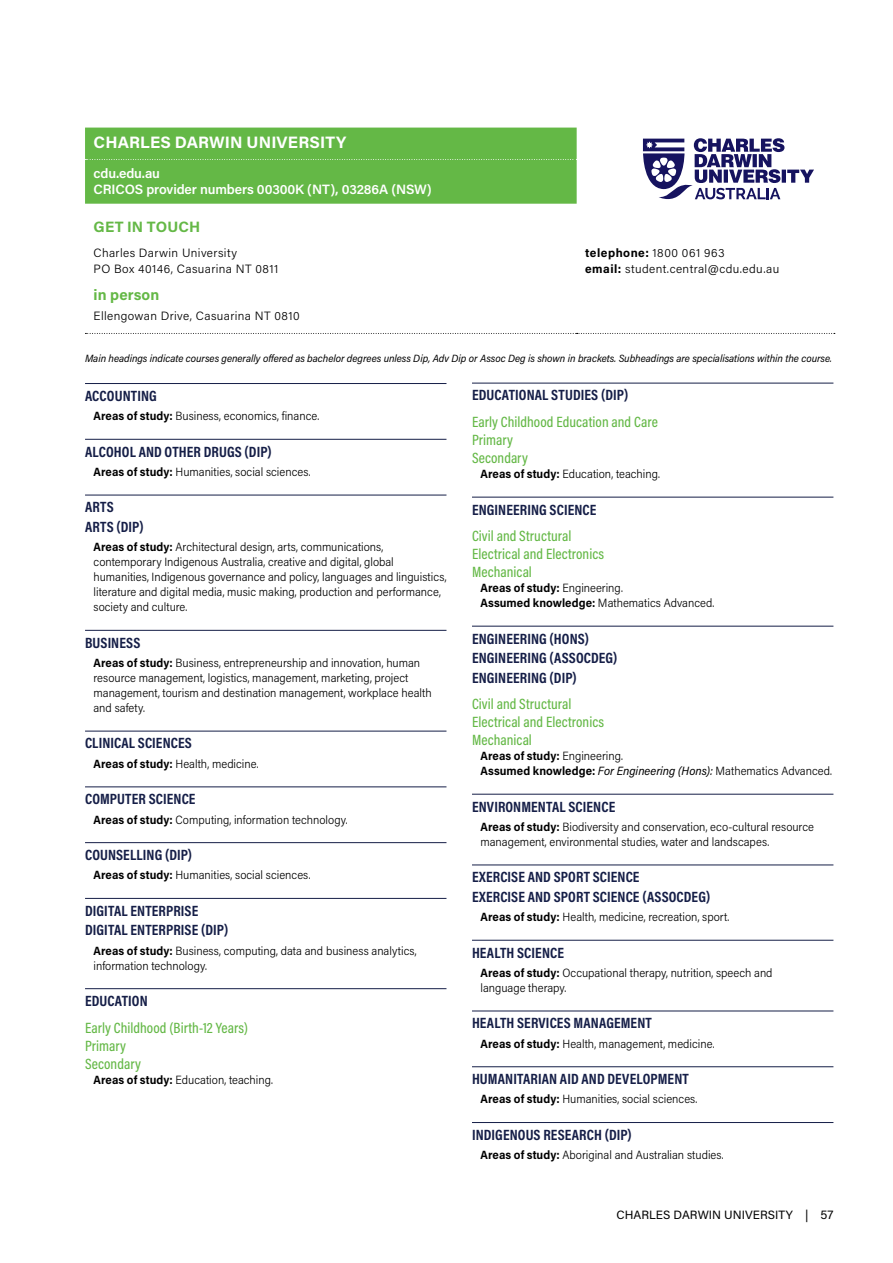
<style>
.page{position:relative;width:893px;height:1263px;background:#fff}
.page>*{position:absolute;margin:0;border:0;box-sizing:border-box;transform-origin:0 0}
.t1{font:700 16.5px "Acumin Pro";letter-spacing:.005em;color:#fff}
.t2{font:700 15px/19.5px "Acumin Pro Cond";letter-spacing:.01em;color:#151e47}
.t3{font:500 15px/18px "Acumin Pro Cond";letter-spacing:.005em;color:#64b846}
.t4{font:700 15px "Acumin Pro";letter-spacing:.01em;color:#64b846}
.t5{font:600 13.5px/16.5px "Acumin Pro";letter-spacing:-.01em;color:#fff}
.t6{font:300 12px/15px "Acumin Pro Semi Cond";color:#000}
.t7{font:300 12px/15.8px "Acumin Pro";letter-spacing:.035em;color:#000}
.t8{font:12px "Acumin Pro";letter-spacing:.005em;color:#000}
.t9{font:italic 10.5px "Acumin Pro Semi Cond";letter-spacing:-.005em;color:#000}
.s1{font-weight:700}
.s2{font-weight:400;font-style:italic}
</style>
<div class="page">
<svg style="left:643px;top:138px;width:171px;height:61px"></svg>
<div style="left:85px;top:128px;width:492px;height:76px;background:#64b846"></div>
<svg style="left:85px;top:333px;width:750px;height:1px"></svg>
<hr style="left:85px;top:383px;width:361px;height:1px;background:#151e47">
<hr style="left:85px;top:439px;width:361px;height:1px;background:#151e47">
<hr style="left:85px;top:495px;width:361px;height:1px;background:#151e47">
<hr style="left:85px;top:630px;width:361px;height:1px;background:#151e47">
<hr style="left:85px;top:731px;width:361px;height:1px;background:#151e47">
<hr style="left:85px;top:786px;width:361px;height:1px;background:#151e47">
<hr style="left:85px;top:842px;width:361px;height:1px;background:#151e47">
<hr style="left:85px;top:898px;width:361px;height:1px;background:#151e47">
<hr style="left:85px;top:988px;width:361px;height:1px;background:#151e47">
<hr style="left:472px;top:383px;width:361px;height:1px;background:#151e47">
<hr style="left:472px;top:497px;width:361px;height:1px;background:#151e47">
<hr style="left:472px;top:626px;width:361px;height:1px;background:#151e47">
<hr style="left:472px;top:794px;width:361px;height:1px;background:#151e47">
<hr style="left:472px;top:864px;width:361px;height:1px;background:#151e47">
<hr style="left:472px;top:940px;width:361px;height:1px;background:#151e47">
<hr style="left:472px;top:1010px;width:361px;height:1px;background:#151e47">
<hr style="left:472px;top:1066px;width:361px;height:1px;background:#151e47">
<hr style="left:472px;top:1122px;width:361px;height:1px;background:#151e47">
<h1 class="t1" style="left:94px;top:131px;width:254px">CHARLES DARWIN UNIVERSITY</h1>
<p class="t5" style="left:94px;top:164px;width:340px">cdu.edu.au<br>CRICOS provider numbers 00300K (NT), 03286A (NSW)</p>
<p class="t4" style="left:94px;top:216px;width:108px">GET IN TOUCH</p>
<p class="t7" style="left:94px;top:245px;width:186px">Charles Darwin University<br>PO Box 40146, Casuarina NT 0811</p>
<p class="t4" style="left:94px;top:284px;width:67px">in person</p>
<p class="t7" style="left:94px;top:307px;width:208px">Ellengowan Drive, Casuarina NT 0810</p>
<p class="t7" style="left:585px;top:245px;width:196px"><span class="s1">telephone:</span> 1800 061 963<br><span class="s1">email:</span> student.central@cdu.edu.au</p>
<p class="t9" style="left:85px;top:351px;width:748px">Main headings indicate courses generally offered as bachelor degrees unless Dip, Adv Dip or Assoc Deg is shown in brackets. Subheadings are specialisations within the course.</p>
<p class="t2" style="left:85px;top:386px;width:73px">ACCOUNTING</p>
<p class="t6" style="left:94px;top:408px;width:227px"><span class="s1">Areas of study:</span> Business, economics, finance.</p>
<p class="t2" style="left:85px;top:441px;width:188px">ALCOHOL AND OTHER DRUGS (DIP)</p>
<p class="t6" style="left:94px;top:464px;width:219px"><span class="s1">Areas of study:</span> Humanities, social sciences.</p>
<p class="t2" style="left:85px;top:497px;width:60px">ARTS<br>ARTS (DIP)</p>
<p class="t6" style="left:94px;top:539px;width:354px"><span class="s1">Areas of study:</span> Architectural design, arts, communications, contemporary Indigenous Australia, creative and digital, global humanities, Indigenous governance and policy, languages and linguistics, literature and digital media, music making, production and performance, society and culture.</p>
<p class="t2" style="left:85px;top:632px;width:57px">BUSINESS</p>
<p class="t6" style="left:94px;top:655px;width:340px"><span class="s1">Areas of study:</span> Business, entrepreneurship and innovation, human resource management, logistics, management, marketing, project management, tourism and destination management, workplace health and safety.</p>
<p class="t2" style="left:85px;top:733px;width:108px">CLINICAL SCIENCES</p>
<p class="t6" style="left:94px;top:755px;width:167px"><span class="s1">Areas of study:</span> Health, medicine.</p>
<p class="t2" style="left:85px;top:789px;width:112px">COMPUTER SCIENCE</p>
<p class="t6" style="left:94px;top:811px;width:255px"><span class="s1">Areas of study:</span> Computing, information technology.</p>
<p class="t2" style="left:85px;top:845px;width:109px">COUNSELLING (DIP)</p>
<p class="t6" style="left:94px;top:867px;width:218px"><span class="s1">Areas of study:</span> Humanities, social sciences.</p>
<p class="t2" style="left:85px;top:900px;width:145px">DIGITAL ENTERPRISE<br>DIGITAL ENTERPRISE (DIP)</p>
<p class="t6" style="left:94px;top:942px;width:325px"><span class="s1">Areas of study:</span> Business, computing, data and business analytics, information technology.</p>
<p class="t2" style="left:85px;top:991px;width:64px">EDUCATION</p>
<p class="t3" style="left:85px;top:1018px;width:164px">Early Childhood (Birth-12 Years)<br>Primary<br>Secondary</p>
<p class="t6" style="left:94px;top:1071px;width:181px"><span class="s1">Areas of study:</span> Education, teaching.</p>
<p class="t2" style="left:472px;top:385px;width:158px">EDUCATIONAL STUDIES (DIP)</p>
<p class="t3" style="left:472px;top:412px;width:187px">Early Childhood Education and Care<br>Primary<br>Secondary</p>
<p class="t6" style="left:480px;top:466px;width:181px"><span class="s1">Areas of study:</span> Education, teaching.</p>
<p class="t2" style="left:472px;top:499px;width:126px">ENGINEERING SCIENCE</p>
<p class="t3" style="left:472px;top:526px;width:134px">Civil and Structural<br>Electrical and Electronics<br>Mechanical</p>
<p class="t6" style="left:480px;top:580px;width:235px"><span class="s1">Areas of study:</span> Engineering.<br><span class="s1">Assumed knowledge:</span> Mathematics Advanced.</p>
<p class="t2" style="left:472px;top:628px;width:147px">ENGINEERING (HONS)<br>ENGINEERING (ASSOCDEG)<br>ENGINEERING (DIP)</p>
<p class="t3" style="left:472px;top:694px;width:134px">Civil and Structural<br>Electrical and Electronics<br>Mechanical</p>
<p class="t6" style="left:480px;top:748px;width:353px"><span class="s1">Areas of study:</span> Engineering.<br><span class="s1">Assumed knowledge:</span> <span class="s2">For Engineering (Hons):</span> Mathematics Advanced.</p>
<p class="t2" style="left:472px;top:796px;width:145px">ENVIRONMENTAL SCIENCE</p>
<p class="t6" style="left:480px;top:819px;width:335px"><span class="s1">Areas of study:</span> Biodiversity and conservation, eco-cultural resource management, environmental studies, water and landscapes.</p>
<p class="t2" style="left:472px;top:867px;width:240px">EXERCISE AND SPORT SCIENCE<br>EXERCISE AND SPORT SCIENCE (ASSOCDEG)</p>
<p class="t6" style="left:480px;top:909px;width:250px"><span class="s1">Areas of study:</span> Health, medicine, recreation, sport.</p>
<p class="t2" style="left:472px;top:942px;width:93px">HEALTH SCIENCE</p>
<p class="t6" style="left:480px;top:965px;width:294px"><span class="s1">Areas of study:</span> Occupational therapy, nutrition, speech and language therapy.</p>
<p class="t2" style="left:472px;top:1013px;width:181px">HEALTH SERVICES MANAGEMENT</p>
<p class="t6" style="left:480px;top:1035px;width:236px"><span class="s1">Areas of study:</span> Health, management, medicine.</p>
<p class="t2" style="left:472px;top:1069px;width:218px">HUMANITARIAN AID AND DEVELOPMENT</p>
<p class="t6" style="left:480px;top:1091px;width:218px"><span class="s1">Areas of study:</span> Humanities, social sciences.</p>
<p class="t2" style="left:472px;top:1124px;width:161px">INDIGENOUS RESEARCH (DIP)</p>
<p class="t6" style="left:480px;top:1147px;width:245px"><span class="s1">Areas of study:</span> Aboriginal and Australian studies.</p>
<p class="t8" style="left:617px;top:1206px;width:218px">CHARLES DARWIN UNIVERSITY | 57</p>
</div>
